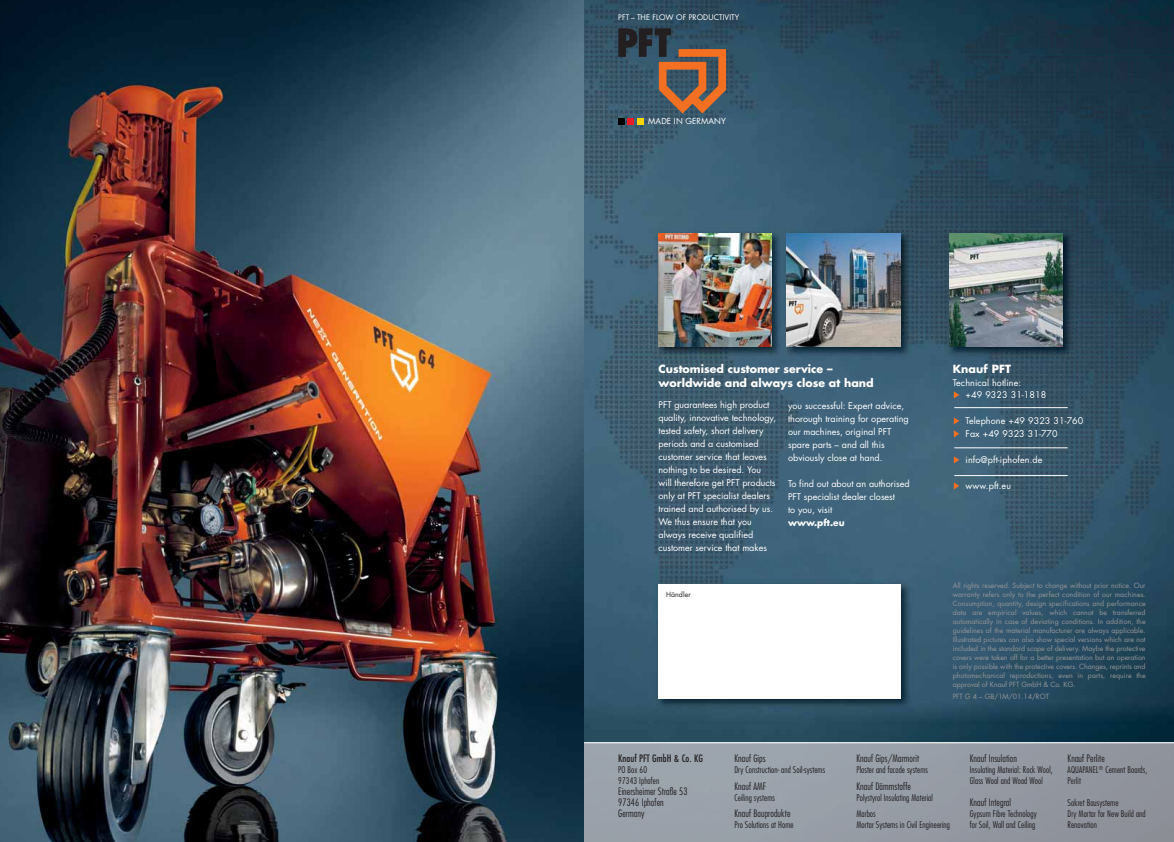
<style>
.page{position:relative;width:1174px;height:842px;background:#fff}
.page>*{position:absolute;margin:0;border:0;box-sizing:border-box;transform-origin:0 0}
.t1{font:700 11px/14px "Futura";color:#fff}
.t2{font:300 condensed 10px/11px "Futura";letter-spacing:.01em;color:#231f20}
.t3{font:condensed 10px "Futura";letter-spacing:.01em;color:#231f20}
.t4{font:9px/13px "Futura";color:#fff}
.t5{font:300 condensed 9px/11px "Futura";letter-spacing:.01em;color:#231f20}
.t6{font:700 9px "Futura";color:#fff}
.t7{font:8.1px "Futura";letter-spacing:.01em;color:#fff}
.t8{font:7.5px "Futura";letter-spacing:.01em;color:#fff}
.t9{font:7px/9px "Futura";letter-spacing:-.005em;color:#939598;text-align:justify}
.t10{font:7px "Futura";letter-spacing:.01em;color:#231f20}
</style>
<div class="page">
<img style="left:0;top:0;width:584px;height:842px">
<img style="left:584px;top:0;width:590px;height:842px">
<svg style="left:618px;top:28px;width:108px;height:96px;background:#595554"></svg>
<div style="left:627px;top:118px;width:7px;height:6px;background:#ed1c24"></div>
<div style="left:636px;top:118px;width:7px;height:6px;background:#ffd400"></div>
<img style="left:653px;top:579px;width:260px;height:132px">
<div style="left:658px;top:584px;width:242px;height:115px;background:#fff"></div>
<img style="left:654px;top:229px;width:259px;height:131px">
<img style="left:658px;top:233px;width:114px;height:114px">
<img style="left:787px;top:233px;width:113px;height:114px">
<img style="left:944px;top:229px;width:131px;height:131px">
<img style="left:949px;top:233px;width:113px;height:114px">
<hr style="left:954px;top:407px;width:113px;height:1px;background:#fff">
<hr style="left:954px;top:447px;width:113px;height:1px;background:#fff">
<hr style="left:954px;top:475px;width:113px;height:1px;background:#fff">
<hr style="left:584px;top:742px;width:590px;height:1px;background:#fff">
<svg style="left:953px;top:391px;width:6px;height:7px"></svg>
<svg style="left:953px;top:417px;width:6px;height:7px"></svg>
<svg style="left:953px;top:430px;width:6px;height:7px"></svg>
<svg style="left:953px;top:456px;width:6px;height:7px"></svg>
<svg style="left:953px;top:482px;width:6px;height:7px"></svg>
<p class="t8" style="left:618px;top:14px;width:122px">PFT – THE FLOW OF PRODUCTIVITY</p>
<p class="t7" style="left:648px;top:117px;width:79px">MADE IN GERMANY</p>
<h1 class="t1" style="left:658px;top:362px;width:217px">Customised customer service – worldwide and always close at hand</h1>
<p class="t4" style="left:658px;top:399px;width:119px">PFT guarantees high product quality, innovative technology, tested safety, short delivery periods and a customised customer service that leaves nothing to be desired. You will therefore get PFT products only at PFT specialist dealers trained and authorised by us.<br>We thus ensure that you always receive qualified customer service that makes</p>
<p class="t4" style="left:788px;top:400px;width:122px">you successful: Expert advice, thorough training for operating our machines, original PFT spare parts – and all this obviously close at hand.</p>
<p class="t4" style="left:788px;top:478px;width:123px">To find out about an authorised<br>PFT specialist dealer closest<br>to you, visit</p>
<p class="t6" style="left:788px;top:519px;width:58px">www.pft.eu</p>
<p class="t10" style="left:666px;top:591px;width:26px">Händler</p>
<h1 class="t1" style="left:952px;top:363px;width:60px">Knauf PFT</h1>
<p class="t4" style="left:965px;top:378px;width:82px;line-height:12.1px;text-indent:-13px">Technical hotline:<br>+49 9323 31-1818</p>
<p class="t4" style="left:965px;top:415px;width:119px">Telephone +49 9323 31-760<br>Fax +49 9323 31-770</p>
<p class="t4" style="left:965px;top:454px;width:78px">info@pft-iphofen.de</p>
<p class="t4" style="left:965px;top:480px;width:47px">www.pft.eu</p>
<p class="t9" style="left:952px;top:582px;width:194px">All rights reserved. Subject to change without prior notice. Our warranty refers only to the perfect condition of our machines.<br>Consumption, quantity, design specifications and performance data are empirical values, which cannot be transferred automatically in case of deviating conditions. In addition, the guidelines of the material manufacturer are always applicable.<br>Illustrated pictures can also show special versions which are not included in the standard scope of delivery. Maybe the protective covers were taken off for a better presentation but an operation is only possible with the protective covers. Changes, reprints and photomechanical reproductions, even in parts, require the approval of Knauf PFT GmbH &amp; Co. KG.</p>
<p class="t9" style="left:952px;top:693px;width:98px">PFT G 4 – GB/1M/01.14/ROT</p>
<h2 class="t3" style="left:618px;top:754px;width:86px">Knauf PFT GmbH &amp; Co. KG</h2>
<p class="t5" style="left:618px;top:765px;width:43px">PO Box 60<br>97343 Iphofen</p>
<h2 class="t2" style="left:618px;top:787px;width:71px">Einersheimer Straße 53<br>97346 Iphofen<br>Germany</h2>
<h2 class="t2" style="left:734px;top:753px;width:33px">Knauf Gips</h2>
<p class="t5" style="left:734px;top:765px;width:92px">Dry Construction- and Soil-systems</p>
<h2 class="t2" style="left:734px;top:781px;width:33px">Knauf AMF</h2>
<p class="t5" style="left:734px;top:792px;width:42px">Ceiling systems</p>
<h2 class="t2" style="left:734px;top:808px;width:57px">Knauf Bauprodukte</h2>
<p class="t5" style="left:734px;top:820px;width:61px">Pro Solutions at Home</p>
<h2 class="t2" style="left:856px;top:753px;width:64px">Knauf Gips/Marmorit</h2>
<p class="t5" style="left:856px;top:765px;width:73px">Plaster and facade systems</p>
<h2 class="t2" style="left:856px;top:781px;width:56px">Knauf Dämmstoffe</h2>
<p class="t5" style="left:856px;top:790px;width:78px;line-height:16.5px">Polystyrol Insulating Material<br>Marbos</p>
<p class="t5" style="left:856px;top:820px;width:95px">Mortar Systems in Civil Engineering</p>
<h2 class="t2" style="left:969px;top:753px;width:49px">Knauf Insulation</h2>
<p class="t5" style="left:969px;top:765px;width:84px">Insulating Material: Rock Wool,<br>Glass Wool and Wood Wool</p>
<h2 class="t2" style="left:969px;top:797px;width:43px">Knauf Integral</h2>
<p class="t5" style="left:969px;top:809px;width:69px">Gypsum Fibre Technology for Soil, Wall and Ceiling</p>
<h2 class="t2" style="left:1067px;top:753px;width:39px">Knauf Perlite</h2>
<p class="t5" style="left:1067px;top:765px;width:81px">AQUAPANEL<sup>®</sup> Cement Boards,<br>Perlit</p>
<p class="t5" style="left:1067px;top:798px;width:79px">Sakret Bausysteme<br>Dry Mortar for New Build and<br>Renovation</p>
</div>
